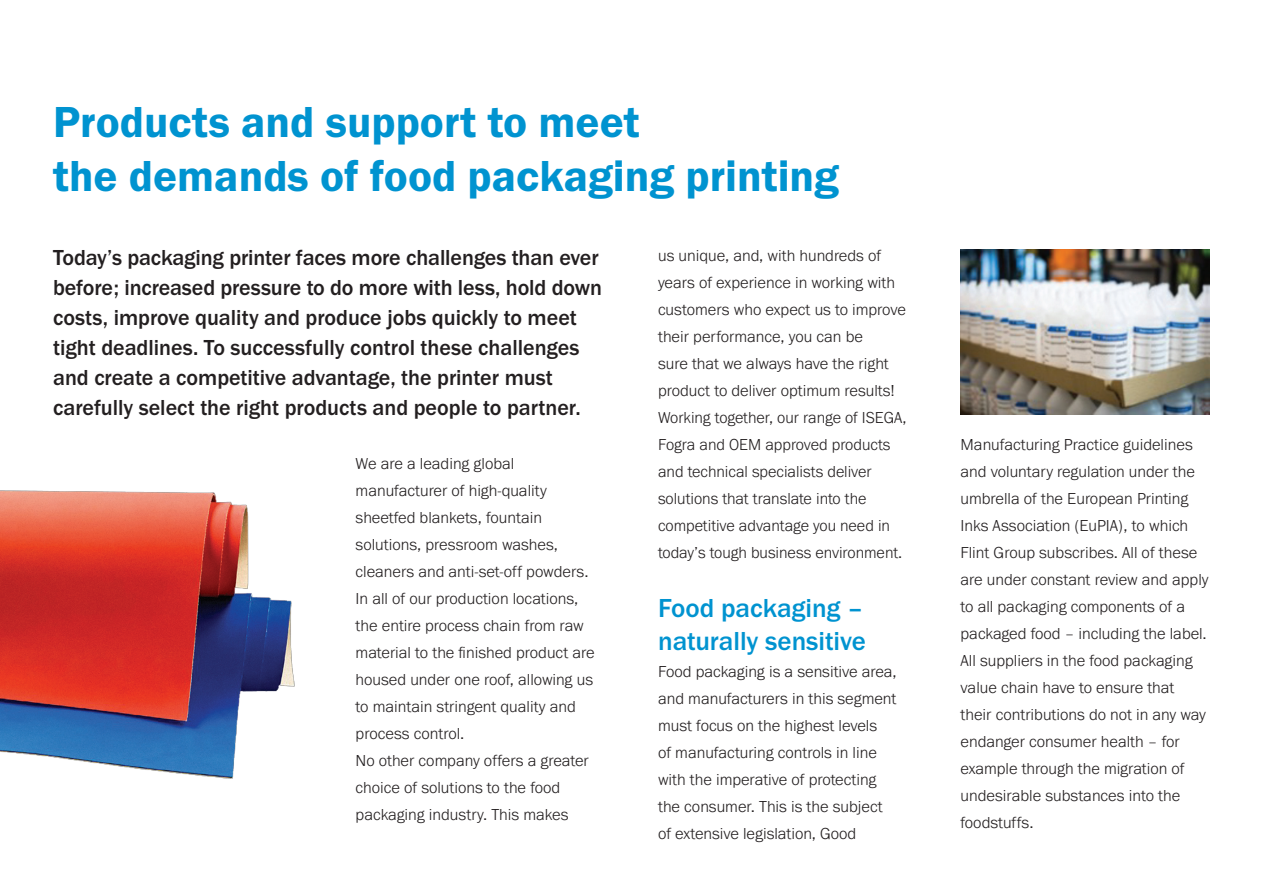
<style>
.page{position:relative;width:1263px;height:893px;background:#fff}
.page>*{position:absolute;margin:0;border:0;box-sizing:border-box;transform-origin:0 0}
.t1{font:45px/54px "Franklin Gothic URW Dem";color:#0093d0}
.t2{font:500 27px/32.4px "Franklin Gothic URW";color:#0093d0}
.t3{font:500 22.5px/30px "Franklin Gothic URW";letter-spacing:-.005em;color:#231f20}
.t4{font:300 16.5px/27px "Franklin Gothic URW";color:#231f20}
</style>
<div class="page">
<img style="left:0;top:491px;width:294px;height:288px">
<img style="left:960px;top:250px;width:250px;height:165px">
<h1 class="t1" style="left:53px;top:95px;width:787px">Products and support to meet<br>the demands of food packaging printing</h1>
<p class="t3" style="left:53px;top:242px;width:550px">Today’s packaging printer faces more challenges than ever before; increased pressure to do more with less, hold down costs, improve quality and produce jobs quickly to meet tight deadlines. To successfully control these challenges and create a competitive advantage, the printer must carefully select the right products and people to partner.</p>
<p class="t4" style="left:356px;top:449px;width:241px">We are a leading global manufacturer of high-quality sheetfed blankets, fountain solutions, pressroom washes, cleaners and anti-set-off powders.<br>In all of our production locations, the entire process chain from raw material to the finished product are housed under one roof, allowing us to maintain stringent quality and process control.<br>No other company offers a greater choice of solutions to the food packaging industry. This makes</p>
<p class="t4" style="left:658px;top:241px;width:250px">us unique, and, with hundreds of years of experience in working with customers who expect us to improve their performance, you can be<br>sure that we always have the right product to deliver optimum results!<br>Working together, our range of ISEGA, Fogra and OEM approved products and technical specialists deliver solutions that translate into the competitive advantage you need in today’s tough business environment.</p>
<h2 class="t2" style="left:658px;top:592px;width:209px">Food packaging – naturally sensitive</h2>
<p class="t4" style="left:658px;top:657px;width:240px">Food packaging is a sensitive area, and manufacturers in this segment must focus on the highest levels<br>of manufacturing controls in line with the imperative of protecting the consumer. This is the subject of extensive legislation, Good</p>
<p class="t4" style="left:960px;top:430px;width:250px">Manufacturing Practice guidelines and voluntary regulation under the umbrella of the European Printing<br>Inks Association (EuPIA), to which<br>Flint Group subscribes. All of these are under constant review and apply to all packaging components of a packaged food – including the label.<br>All suppliers in the food packaging value chain have to ensure that their contributions do not in any way endanger consumer health – for example through the migration of undesirable substances into the foodstuffs.</p>
</div>
